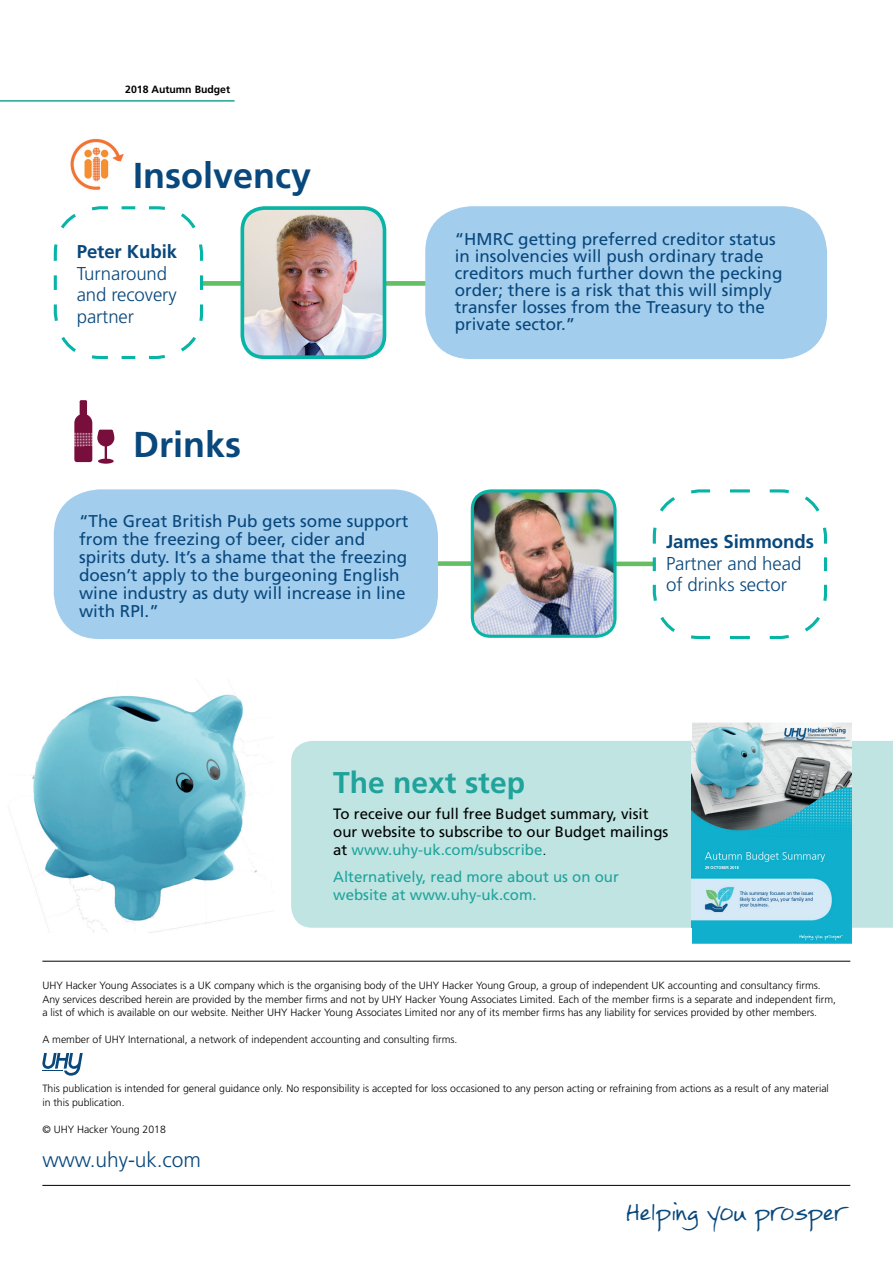
<style>
.page{position:relative;width:893px;height:1263px;background:#fff}
.page>*{position:absolute;margin:0;border:0;box-sizing:border-box;transform-origin:0 0}
.t1{font:700 36px "Frutiger LT Std";color:#09487c}
.t2{font:700 30px "Frutiger LT Std";color:#1fa39b}
.t3{font:300 21px "Frutiger LT Std";letter-spacing:-.005em;color:#09487c}
.t4{font:300 18.6px/21.8px "Frutiger LT Std";letter-spacing:-.005em;color:#09487c}
.t5{font:700 18.6px "Frutiger LT Std";letter-spacing:-.005em;color:#09487c}
.t6{font:18px "FG Rebecca";color:#09487c}
.t7{font:17.1px/17.1px "Frutiger LT Std";color:#09487c}
.t8{font:15px/18px "Frutiger LT Std";color:#000001}
.t9{font:15px/18px "Frutiger LT Std";color:#1fa39b}
.t10{font:300 10.5px/13.5px "Frutiger LT Std";color:#000001}
.t11{font:700 10.5px "Frutiger LT Std";color:#000001}
.s1{color:#1fa39b}
.s2{font-weight:300}
</style>
<div class="page">
<div style="left:429px;top:561px;width:44px;height:5px;background:#64be63"></div>
<hr style="left:611px;top:562px;width:44px;height:4px;background:#64be63">
<div style="left:291px;top:741px;width:602px;height:187px;background:#bfe4e2"></div>
<hr style="left:0;top:100px;width:235px;height:2px;background:#1ea493">
<hr style="left:42px;top:1185px;width:808px;height:1px;background:#000001">
<svg style="left:42px;top:1053px;width:41px;height:23px"></svg>
<hr style="left:42px;top:961px;width:808px;height:1px;background:#000001">
<img style="left:692px;top:723px;width:160px;height:221px">
<img style="left:692px;top:741px;width:160px;height:187px">
<svg style="left:651px;top:489px;width:177px;height:151px"></svg>
<img style="left:474px;top:493px;width:139px;height:142px">
<div style="left:471px;top:489px;width:146px;height:149px;border:3px solid #08b4a5;border-radius:19px"></div>
<div style="left:54px;top:489px;width:384px;height:150px;background:#a3cded;border-radius:46px"></div>
<div style="left:366px;top:281px;width:63px;height:5px;background:#64be63"></div>
<div style="left:201px;top:281px;width:60px;height:5px;background:#64be63"></div>
<svg style="left:53px;top:206px;width:152px;height:154px"></svg>
<div style="left:425px;top:206px;width:402px;height:153px;background:#a3cded;border-radius:46px"></div>
<img style="left:13px;top:693px;width:258px;height:239px">
<img style="left:242px;top:208px;width:142px;height:149px">
<div style="left:241px;top:206px;width:145px;height:153px;border:4px solid #08b4a5;border-radius:22px"></div>
<img style="left:70px;top:138px;width:54px;height:52px">
<svg style="left:74px;top:400px;width:40px;height:64px"></svg>
<p class="t11" style="left:125px;top:83px;width:107px">2018 Autumn Budget</p>
<h1 class="t1" style="left:133px;top:155px;width:180px">Insolvency</h1>
<h3 class="t5" style="left:77px;top:241px;width:102px">Peter Kubik</h3>
<h3 class="t4" style="left:77px;top:263px;width:101px">Turnaround and recovery partner</h3>
<h1 class="t1" style="left:133px;top:423px;width:110px">Drinks</h1>
<h3 class="t7" style="left:79px;top:512px;width:331px;line-height:18px">“The Great British Pub gets some support from the freezing of beer, cider and spirits duty. It’s a shame that the freezing doesn’t apply to the burgeoning English wine industry as duty will increase in line with RPI.”</h3>
<h3 class="t7" style="left:455px;top:230px;width:329px">“HMRC getting preferred creditor status in insolvencies will push ordinary trade creditors much further down the pecking order; there is a risk that this will simply transfer losses from the Treasury to the private sector.”</h3>
<h3 class="t5" style="left:666px;top:531px;width:149px">James Simmonds</h3>
<h3 class="t4" style="left:666px;top:553px;width:137px">Partner and head of drinks sector</h3>
<h2 class="t2" style="left:333px;top:765px;width:193px">The next step</h2>
<h3 class="t8" style="left:333px;top:805px;width:337px">To receive our full free Budget summary, visit our website to subscribe to our Budget mailings at <span class="s1">www.uhy-uk.com/subscribe</span><span class="s2">.</span></h3>
<h3 class="t9" style="left:333px;top:868px;width:287px">Alternatively, read more about us on our website at www.uhy-uk.com.</h3>
<p class="t10" style="left:42px;top:979px;width:795px">UHY Hacker Young Associates is a UK company which is the organising body of the UHY Hacker Young Group, a group of independent UK accounting and consultancy firms.<br>Any services described herein are provided by the member firms and not by UHY Hacker Young Associates Limited. Each of the member firms is a separate and independent firm, a list of which is available on our website. Neither UHY Hacker Young Associates Limited nor any of its member firms has any liability for services provided by other members.</p>
<p class="t10" style="left:42px;top:1033px;width:417px">A member of UHY International, a network of independent accounting and consulting firms.</p>
<p class="t10" style="left:42px;top:1082px;width:788px">This publication is intended for general guidance only. No responsibility is accepted for loss occasioned to any person acting or refraining from actions as a result of any material in this publication.</p>
<p class="t10" style="left:42px;top:1122px;width:125px">© UHY Hacker Young 2018</p>
<h3 class="t3" style="left:42px;top:1148px;width:160px">www.uhy-uk.com</h3>
<h3 class="t6" style="left:627px;top:1204px;width:219px">Helping you prosper</h3>
</div>
